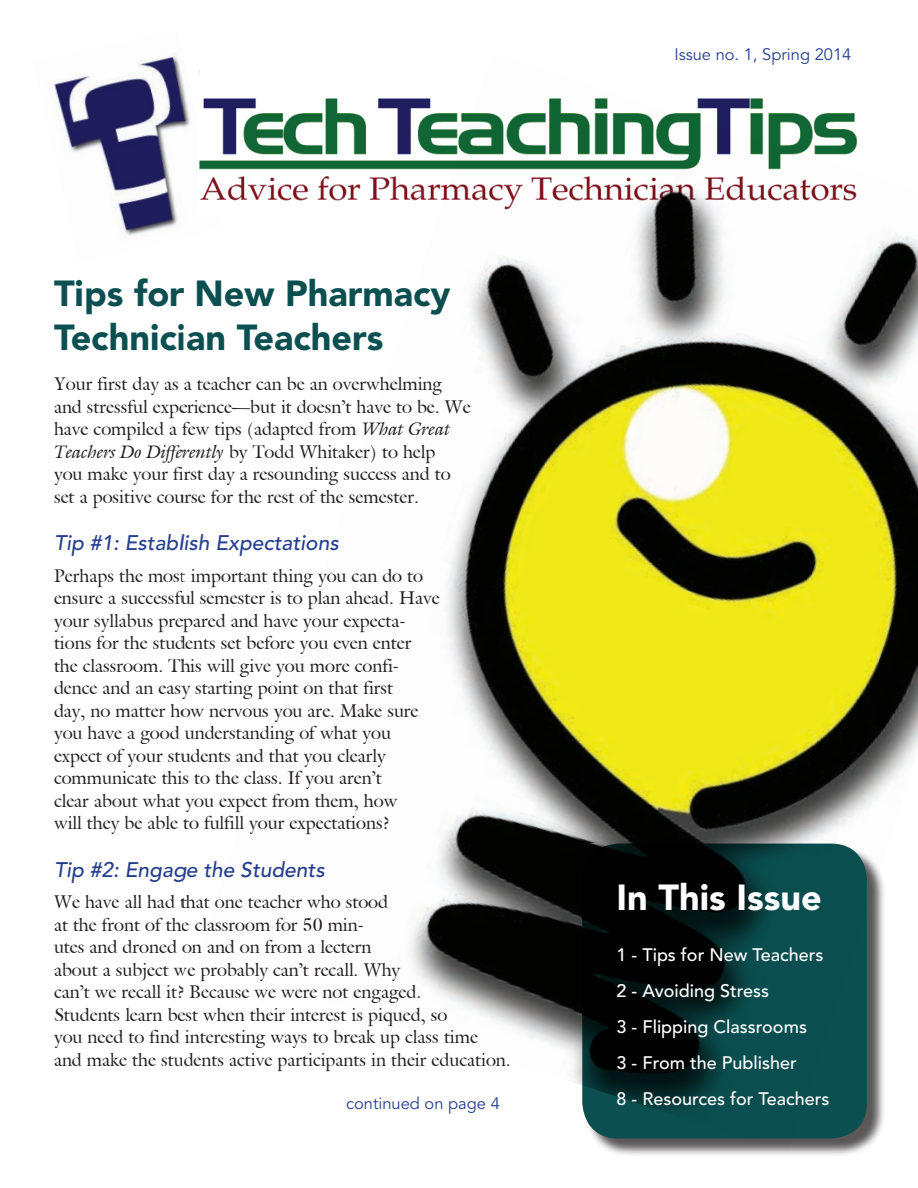
<style>
.page{position:relative;width:918px;height:1188px;background:#fff}
.page>*{position:absolute;margin:0;border:0;box-sizing:border-box;transform-origin:0 0}
.t1{font:900 36px/43.2px "Avenir LT Std";color:#0b4f50}
.t2{font:900 36px "Avenir LT Std";color:#fff}
.t3{font:italic 500 21px "Avenir LT Std";color:#253f8e}
.t4{font:18px/22.5px "Joulliard Regular SWFTE";color:#231f20}
.t5{font:500 18px/36px "Avenir LT Std";color:#fff}
.t6{font:18px "Joulliard Italic SWFTE";color:#231f20}
.t7{font:16.5px "Avenir LT Std";color:#253f8e}
.s1{font-family:"Joulliard Italic SWFTE"}
.s2{font-family:"Joulliard Regular SWFTE"}
</style>
<div class="page">
<img style="left:53px;top:52px;width:138px;height:187px">
<img style="left:199px;top:70px;width:719px;height:1046px">
<div style="left:585px;top:846px;width:301px;height:311px;background:#231f20;opacity:.75"></div>
<svg style="left:582px;top:844px;width:285px;height:294px;background:#062e2f"></svg>
<h1 class="t1" style="left:54px;top:272px;width:398px">Tips for New Pharmacy<br>Technician Teachers</h1>
<p class="t4" style="left:54px;top:372px;width:418px">Your first day as a teacher can be an overwhelming and stressful experience—but it doesn’t have to be. We have compiled a few tips (adapted from <span class="s1">What Great</span></p>
<p class="t6" style="left:54px;top:440px;width:383px">Teachers Do Differently <span class="s2">by Todd Whitaker) to help</span></p>
<p class="t4" style="left:54px;top:462px;width:398px">you make your first day a resounding success and to set a positive course for the rest of the semester.</p>
<p class="t3" style="left:54px;top:531px;width:286px">Tip #1: Establish Expectations</p>
<p class="t4" style="left:54px;top:564px;width:387px">Perhaps the most important thing you can do to ensure a successful semester is to plan ahead. Have your syllabus prepared and have your expecta&shy;tions for the students set before you even enter<br>the classroom. This will give you more confi&shy;dence and an easy starting point on that first<br>day, no matter how nervous you are. Make sure you have a good understanding of what you expect of your students and that you clearly communicate this to the class. If you aren’t<br>clear about what you expect from them, how<br>will they be able to fulfill your expectations?</p>
<p class="t3" style="left:54px;top:858px;width:272px">Tip #2: Engage the Students</p>
<p class="t4" style="left:54px;top:891px;width:458px">We have all had that one teacher who stood<br>at the front of the classroom for 50 min-<br>utes and droned on and on from a lectern<br>about a subject we probably can’t recall. Why<br>can’t we recall it? Because we were not engaged.<br>Students learn best when their interest is piqued, so<br>you need to find interesting ways to break up class time<br>and make the students active participants in their education.</p>
<p class="t7" style="left:346px;top:1094px;width:155px">continued on page 4</p>
<p class="t7" style="left:674px;top:45px;width:179px">Issue no. 1, Spring 2014</p>
<h1 class="t2" style="left:617px;top:875px;width:207px">In This Issue</h1>
<p class="t5" style="left:617px;top:937px;width:214px">1 - Tips for New Teachers<br>2 - Avoiding Stress<br>3 - Flipping Classrooms<br>3 - From the Publisher<br>8 - Resources for Teachers</p>
</div>
